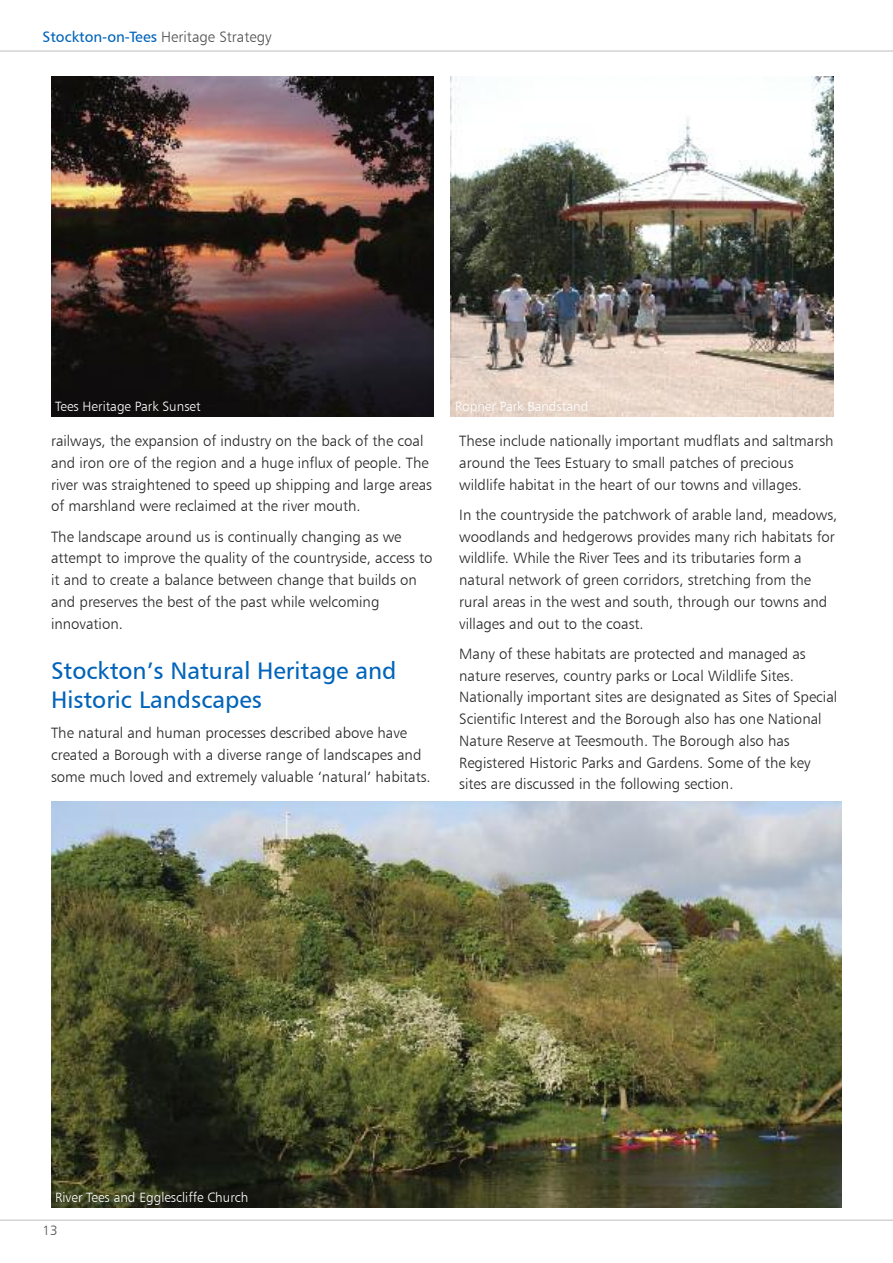
<style>
.page{position:relative;width:893px;height:1263px;background:#fff}
.page>*{position:absolute;margin:0;border:0;box-sizing:border-box;transform-origin:0 0}
.t1{font:24px/28.8px "Humanist 777 BT Roman B";color:#0064ba}
.t2{font:15px/21.8px "Humanist 777 BT Light B";color:#272627}
.t3{font:15px "Humanist 777 BT Roman B";color:#0064ba}
.t4{font:13.5px "Humanist 777 BT Light B";color:#fff}
.t5{font:13.5px "Humanist 777 BT Light B";color:#525152}
.s1{font-family:"Humanist 777 BT Light B";color:#525152}
</style>
<div class="page">
<hr style="left:0;top:1220px;width:893px;height:1px;background:#bebebe">
<hr style="left:0;top:51px;width:893px;height:1px;background:#bebebe">
<img style="left:51px;top:77px;width:383px;height:340px">
<img style="left:451px;top:77px;width:382px;height:340px">
<img style="left:51px;top:801px;width:791px;height:407px">
<p class="t3" style="left:43px;top:27px;width:231px">stockton-on-Tees <span class="s1">Heritage Strategy</span></p>
<p class="t4" style="left:55px;top:398px;width:147px">Tees Heritage Park Sunset</p>
<p class="t4" style="left:455px;top:398px;width:135px">Ropner Park Bandstand</p>
<p class="t2" style="left:51px;top:430px;width:383px">railways, the expansion of industry on the back of the coal and iron ore of the region and a huge influx of people. The river was straightened to speed up shipping and large areas of marshland were reclaimed at the river mouth.</p>
<p class="t2" style="left:51px;top:525px;width:383px">The landscape around us is continually changing as we attempt to improve the quality of the countryside, access to it and to create a balance between change that builds on and preserves the best of the past while welcoming innovation.</p>
<h1 class="t1" style="left:51px;top:656px;width:347px">stockton’s natural heritage and historic Landscapes</h1>
<p class="t2" style="left:51px;top:722px;width:381px">The natural and human processes described above have created a Borough with a diverse range of landscapes and some much loved and extremely valuable ‘natural’ habitats.</p>
<p class="t2" style="left:459px;top:430px;width:376px">These include nationally important mudflats and saltmarsh around the Tees Estuary to small patches of precious wildlife habitat in the heart of our towns and villages.</p>
<p class="t2" style="left:459px;top:504px;width:380px">In the countryside the patchwork of arable land, meadows, woodlands and hedgerows provides many rich habitats for wildlife. While the River Tees and its tributaries form a natural network of green corridors, stretching from the rural areas in the west and south, through our towns and villages and out to the coast.</p>
<p class="t2" style="left:459px;top:643px;width:379px">Many of these habitats are protected and managed as nature reserves, country parks or Local Wildlife Sites.<br>Nationally important sites are designated as Sites of Special Scientific Interest and the Borough also has one National Nature Reserve at Teesmouth. The Borough also has Registered Historic Parks and Gardens. Some of the key sites are discussed in the following section.</p>
<p class="t4" style="left:55px;top:1189px;width:195px">River Tees and Egglescliffe Church</p>
<p class="t5" style="left:43px;top:1222px;width:17px">13</p>
</div>
